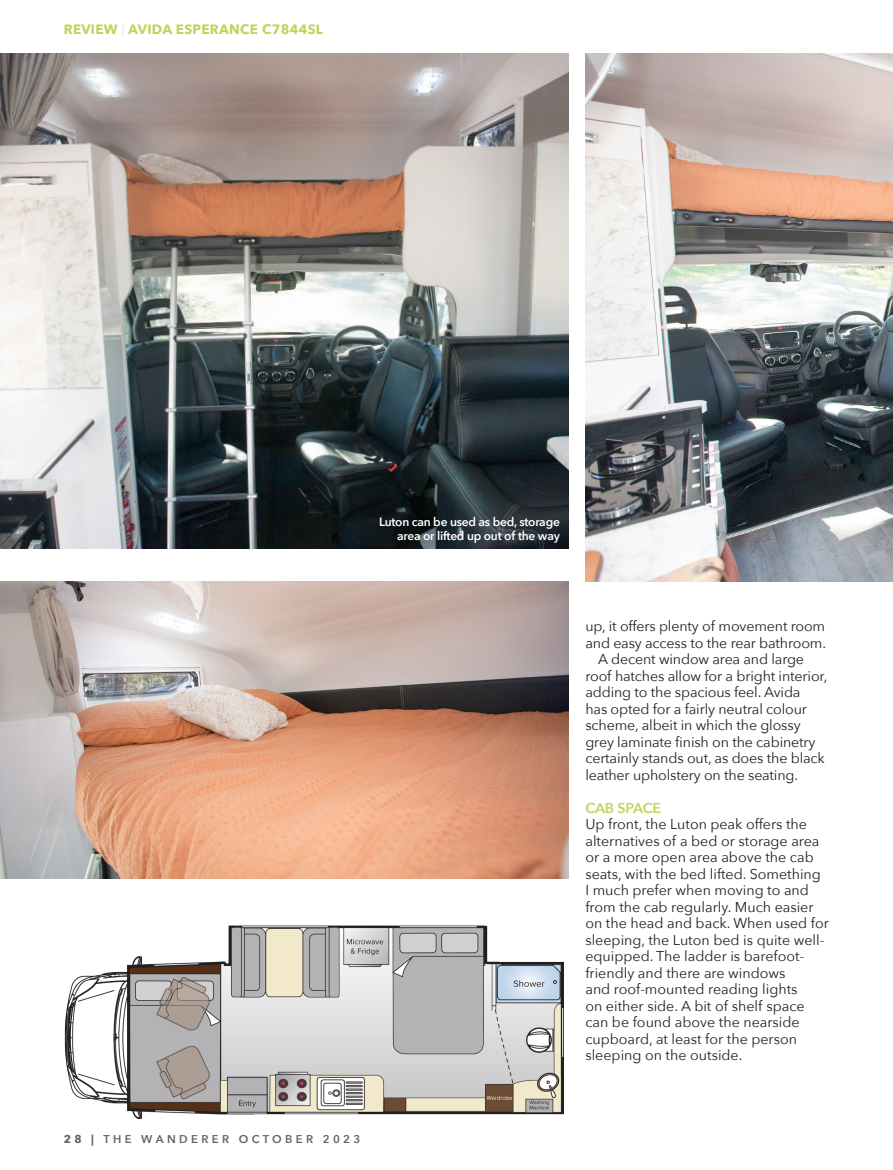
<style>
.page{position:relative;width:893px;height:1170px;background:#fff}
.page>*{position:absolute;margin:0;border:0;box-sizing:border-box;transform-origin:0 0}
.Body_No_Indent{font:14.25px/16.5px "Avenir Next";color:#231f20}
.Body_With_Indent{font:14.25px/16.5px "Avenir Next";letter-spacing:-.01em;color:#231f20}
.Body_No_Indent-2{font:600 14.25px "Avenir Next";letter-spacing:-.015em;color:#bbd65b}
.Page_Subject_Header{font:700 13.5px "Avenir Next";letter-spacing:.02em;color:#bbd65b}
.Caption_Black{font:600 12px/13.5px "Avenir Next";letter-spacing:-.02em;color:#fff;text-align:right}
.t1{font:600 11.25px "Avenir Next";letter-spacing:.3em;color:#636366}
.s1{font-weight:200}
.s2{font-weight:700}
</style>
<div class="page">
<img style="left:585px;top:53px;width:308px;height:528px">
<img style="left:0;top:53px;width:568px;height:495px">
<img style="left:0;top:581px;width:568px;height:297px">
<img style="left:64px;top:925px;width:500px;height:195px">
<p class="Page_Subject_Header" style="left:64px;top:21px;width:261px">REVIEW <span class="s1">|</span> AVIDA ESPERANCE C7844SL</p>
<p class="Caption_Black" style="left:379px;top:515px;width:182px">Luton can be used as bed, storage area or lifted up out of the way</p>
<p class="t1" style="left:64px;top:1129px;width:298px"><span class="s2">28 |</span> THE WANDERER OCTOBER 2023</p>
<p class="Body_No_Indent" style="left:585px;top:617px;width:242px">up, it offers plenty of movement room and easy access to the rear bathroom.</p>
<p class="Body_With_Indent" style="left:585px;top:650px;width:244px;text-indent:13px">A decent window area and large roof hatches allow for a bright interior, adding to the spacious feel. Avida<br>has opted for a fairly neutral colour scheme, albeit in which the glossy grey laminate finish on the cabinetry certainly stands out, as does the black leather upholstery on the seating.</p>
<p class="Body_No_Indent-2" style="left:585px;top:795px;width:77px">CAB SPACE</p>
<p class="Body_No_Indent" style="left:585px;top:815px;width:245px">Up front, the Luton peak offers the alternatives of a bed or storage area or a more open area above the cab seats, with the bed lifted. Something<br>I much prefer when moving to and from the cab regularly. Much easier on the head and back. When used for sleeping, the Luton bed is quite well&shy;equipped. The ladder is barefoot&shy;friendly and there are windows<br>and roof-mounted reading lights<br>on either side. A bit of shelf space can be found above the nearside cupboard, at least for the person sleeping on the outside.</p>
</div>
